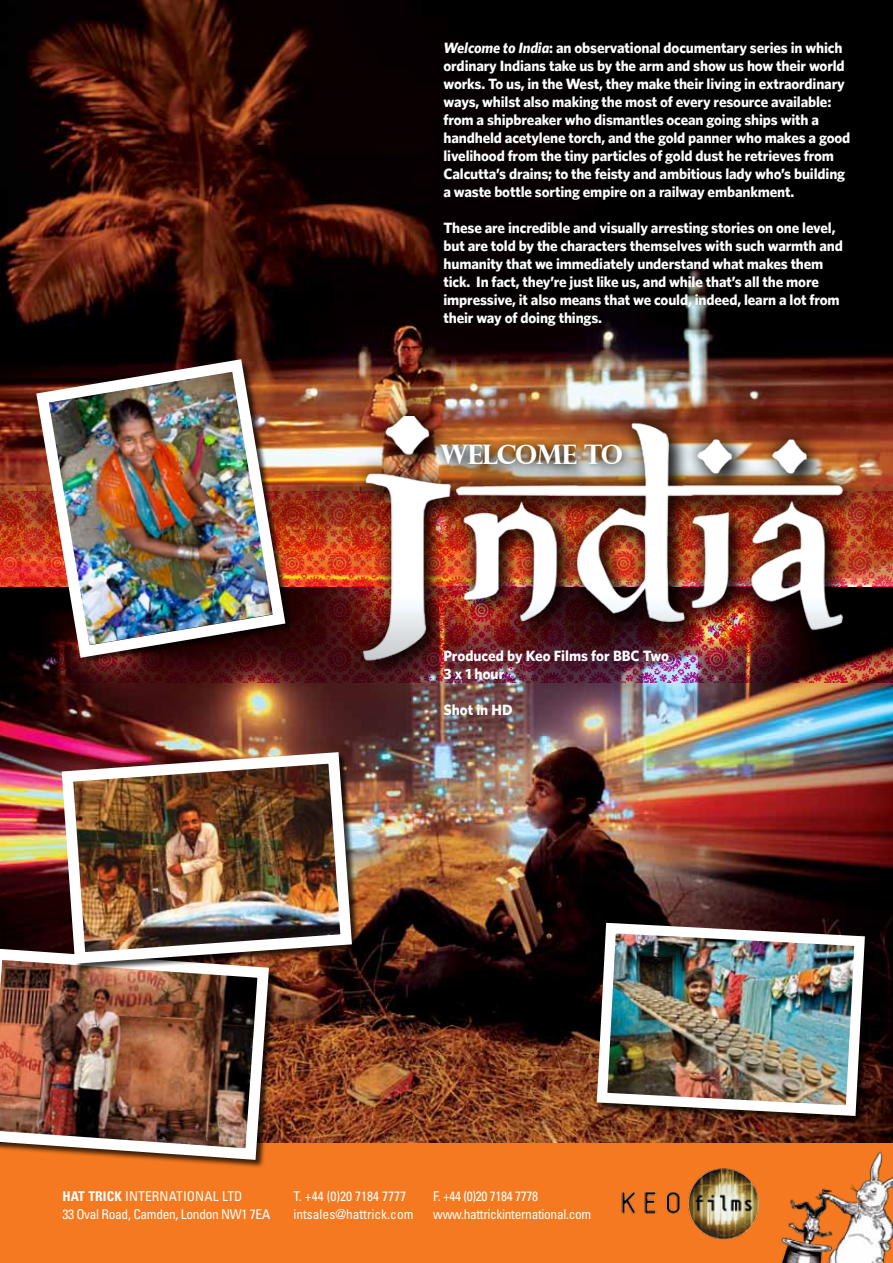
<style>
.page{position:relative;width:893px;height:1263px;background:#fff}
.page>*{position:absolute;margin:0;border:0;box-sizing:border-box;transform-origin:0 0}
.t1{font:700 26.85px "Perpetua Titling";letter-spacing:-.04em;color:#fff}
.t2{font:700 15px/18px "Whitney";letter-spacing:-.01em;color:#fff}
.t3{font:condensed 13.5px/18px "Univers";letter-spacing:-.025em;color:#fff}
.t4{font:condensed 13.5px/18px "Univers";color:#fff}
.s1{font-style:italic}
.s2{font-weight:700}
</style>
<div class="page">
<img style="left:0;top:683px;width:893px;height:461px">
<img style="left:0;top:0;width:893px;height:491px">
<div style="left:0;top:1144px;width:893px;height:119px;background:#f47920"></div>
<img style="left:781px;top:1151px;width:112px;height:112px">
<img style="left:621px;top:1168px;width:138px;height:72px">
<img style="left:0;top:491px;width:82px;height:192px">
<img style="left:82px;top:666px;width:94px;height:17px">
<img style="left:176px;top:666px;width:94px;height:17px">
<img style="left:270px;top:491px;width:51px;height:192px">
<img style="left:885px;top:491px;width:8px;height:192px">
<div style="left:0;top:590px;width:30px;height:69px;background:#000"></div>
<img style="left:294px;top:590px;width:27px;height:69px">
<img style="left:885px;top:590px;width:8px;height:69px">
<div style="left:345px;top:397px;width:516px;height:282px;background:#000;opacity:.75"></div>
<img style="left:321px;top:417px;width:564px;height:314px">
<div style="left:437px;top:440px;width:208px;height:47px;background:#000;opacity:.75"></div>
<div style="left:432px;top:435px;width:200px;height:39px;background:#000;opacity:.9"></div>
<img style="left:0;top:942px;width:275px;height:224px">
<div style="left:597px;top:923px;width:276px;height:201px;background:#000;opacity:.75"></div>
<img style="left:591px;top:917px;width:279px;height:204px">
<img style="left:30px;top:353px;width:262px;height:311px">
<div style="left:62px;top:752px;width:298px;height:220px;background:#000;opacity:.75"></div>
<img style="left:56px;top:746px;width:302px;height:223px">
<p class="t2" style="left:443px;top:38px;width:408px"><span class="s1">Welcome to India</span>: an observational documentary series in which ordinary Indians take us by the arm and show us how their world works. To us, in the West, they make their living in extraordinary ways, whilst also making the most of every resource available: from a shipbreaker who dismantles ocean going ships with a handheld acetylene torch, and the gold panner who makes a good livelihood from the tiny particles of gold dust he retrieves from Calcutta’s drains; to the feisty and ambitious lady who’s building a waste bottle sorting empire on a railway embankment.</p>
<p class="t2" style="left:443px;top:218px;width:401px">These are incredible and visually arresting stories on one level, but are told by the characters themselves with such warmth and humanity that we immediately understand what makes them tick. In fact, they’re just like us, and while that’s all the more impressive, it also means that we could, indeed, learn a lot from their way of doing things.</p>
<h1 class="t1" style="left:439px;top:438px;width:185px">WELCOME TO</h1>
<p class="t2" style="left:443px;top:646px;width:227px">Produced by Keo Films for BBC Two<br>3 x 1 hour</p>
<p class="t2" style="left:443px;top:700px;width:71px">Shot in HD</p>
<p class="t3" style="left:62px;top:1187px;width:209px"><span class="s2">HAT TRICK</span> INTERNATIONAL LTD<br>33 Oval Road, Camden, London NW1 7EA</p>
<p class="t4" style="left:293px;top:1187px;width:122px">T. +44 (0)20 7184 7777 intsales@hattrick.com</p>
<p class="t3" style="left:433px;top:1187px;width:160px">F. +44 (0)20 7184 7778 www.hattrickinternational.com</p>
</div>
